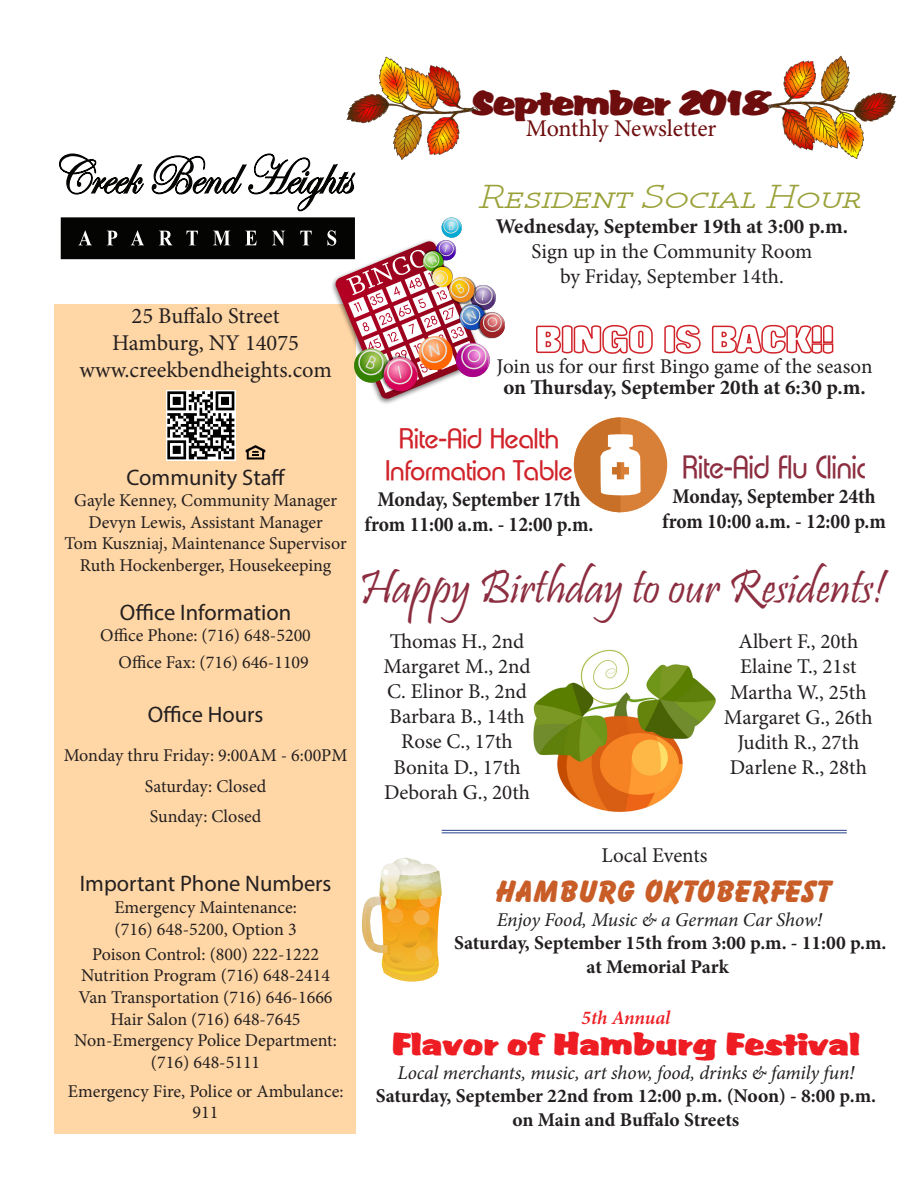
<style>
.page{position:relative;width:918px;height:1188px;background:#fff}
.page>*{position:absolute;margin:0;border:0;box-sizing:border-box;transform-origin:0 0}
.t1{font:48px "Pristina";color:#8c2e40}
.t2{font:33px "Register Serif BTNSC Oblique";color:#9aa138;scale:1.25 1}
.t3{font:33px "Accent SF";letter-spacing:-.05em;color:#6e0d0e}
.t4{font:30.75px "Xpress SF";color:#8c2e40;scale:.91 1}
.t5{font:30px "Accent SF";color:#ee1d23}
.t6{font:30px "Balloonist SF Bold";color:#c95d27}
.t7{font:27px "Xpress SF";color:#d1232a}
.t8{font:24px "Minion Pro";letter-spacing:-.005em;color:#6e0d0e}
.t9{font:22.5px "Myriad Pro";color:#231f20}
.t10{font:22.5px "Minion Pro";color:#231f20}
.t11{font:21px "Minion Pro";color:#231f20}
.t12{font:700 21px/25.2px "Minion Pro";color:#231f20;text-align:center;scale:.93 1}
.t13{font:700 21px "Minion Pro";color:#231f20}
.t14{font:700 19.5px "Minion Pro";color:#231f20}
.t15{font:italic 19.5px "Minion Pro";letter-spacing:-.005em;color:#231f20}
.t16{font:italic 600 19.5px "Minion Pro";letter-spacing:-.01em;color:#ee1d23}
.t17{font:18px/21.6px "Minion Pro";color:#231f20;text-align:center}
</style>
<div class="page">
<div style="left:54px;top:304px;width:302px;height:830px;background:#ffd6a5"></div>
<img style="left:764px;top:56px;width:132px;height:103px">
<img style="left:498px;top:649px;width:232px;height:184px">
<svg style="left:246px;top:445px;width:19px;height:14px"></svg>
<img style="left:167px;top:400px;width:69px;height:60px">
<svg style="left:536px;top:324px;width:117px;height:30px"></svg>
<svg style="left:664px;top:324px;width:37px;height:30px"></svg>
<svg style="left:711px;top:324px;width:123px;height:30px"></svg>
<div style="left:574px;top:417px;width:93px;height:95px;background:#d88038;border-radius:50%"></div>
<svg style="left:574px;top:417px;width:67px;height:95px"></svg>
<svg style="left:362px;top:858px;width:80px;height:124px"></svg>
<hr style="left:442px;top:830px;width:405px;height:1px;background:#253f8e">
<hr style="left:442px;top:833px;width:405px;height:1px;background:#253f8e">
<svg style="left:59px;top:56px;width:446px;height:344px"></svg>
<p class="t3" style="left:471px;top:80px;width:301px">September 2018</p>
<p class="t8" style="left:526px;top:112px;width:192px">Monthly Newsletter</p>
<p class="t10" style="left:132px;top:300px;width:150px">25 Buffalo Street</p>
<p class="t10" style="left:112px;top:327px;width:188px">Hamburg, NY 14075</p>
<p class="t10" style="left:79px;top:354px;width:254px">www.creekbendheights.com</p>
<p class="t9" style="left:126px;top:463px;width:161px">Community Staff</p>
<p class="t17" style="left:74px;top:490px;width:264px">Gayle Kenney, Community Manager</p>
<p class="t17" style="left:89px;top:511px;width:236px">Devyn Lewis, Assistant Manager</p>
<p class="t17" style="left:65px;top:533px;width:284px">Tom Kuszniaj, Maintenance Supervisor</p>
<p class="t17" style="left:80px;top:554px;width:253px">Ruth Hockenberger, Housekeeping</p>
<p class="t9" style="left:120px;top:598px;width:173px">Office Information</p>
<p class="t17" style="left:100px;top:625px;width:212px">Office Phone: (716) 648-5200</p>
<p class="t17" style="left:119px;top:652px;width:192px">Office Fax: (716) 646-1109</p>
<p class="t9" style="left:148px;top:701px;width:117px">Office Hours</p>
<p class="t17" style="left:64px;top:745px;width:285px">Monday thru Friday: 9:00AM - 6:00PM</p>
<p class="t17" style="left:145px;top:775px;width:123px">Saturday: Closed</p>
<p class="t17" style="left:150px;top:806px;width:113px">Sunday: Closed</p>
<p class="t9" style="left:80px;top:870px;width:253px">Important Phone Numbers</p>
<p class="t17" style="left:114px;top:896px;width:184px">Emergency Maintenance:</p>
<p class="t17" style="left:114px;top:918px;width:184px">(716) 648-5200, Option 3</p>
<p class="t17" style="left:92px;top:943px;width:228px">Poison Control: (800) 222-1222</p>
<p class="t17" style="left:81px;top:965px;width:251px">Nutrition Program (716) 648-2414</p>
<p class="t17" style="left:79px;top:986px;width:256px">Van Transportation (716) 646-1666</p>
<p class="t17" style="left:111px;top:1008px;width:192px">Hair Salon (716) 648-7645</p>
<p class="t17" style="left:74px;top:1030px;width:264px">Non-Emergency Police Department: (716) 648-5111</p>
<p class="t17" style="left:68px;top:1080px;width:277px">Emergency Fire, Police or Ambulance:<br>911</p>
<p class="t2" style="left:481px;top:178px;width:308px">Resident Social Hour</p>
<p class="t13" style="left:496px;top:211px;width:354px">Wednesday, September 19th at 3:00 p.m.</p>
<p class="t11" style="left:532px;top:237px;width:282px">Sign up in the Community Room</p>
<p class="t11" style="left:560px;top:262px;width:225px">by Friday, September 14th.</p>
<p class="t11" style="left:497px;top:353px;width:377px">Join us for our first Bingo game of the season</p>
<p class="t13" style="left:503px;top:373px;width:364px">on Thursday, September 20th at 6:30 p.m.</p>
<p class="t7" style="left:399px;top:423px;width:161px">Rite-Aid Health</p>
<p class="t7" style="left:385px;top:455px;width:189px">Information Table</p>
<p class="t12" style="left:378px;top:486px;width:220px">Monday, September 17th</p>
<p class="t12" style="left:365px;top:511px;width:248px">from 11:00 a.m. - 12:00 p.m.</p>
<p class="t4" style="left:682px;top:449px;width:203px">Rite-Aid Flu Clinic</p>
<p class="t12" style="left:662px;top:483px;width:242px">Monday, September 24th from 10:00 a.m. - 12:00 p.m</p>
<p class="t1" style="left:359px;top:561px;width:527px">Happy Birthday to our Residents!</p>
<p class="t11" style="left:390px;top:627px;width:136px">Thomas H., 2nd</p>
<p class="t11" style="left:384px;top:652px;width:149px">Margaret M., 2nd</p>
<p class="t11" style="left:387px;top:677px;width:141px">C. Elinor B., 2nd</p>
<p class="t11" style="left:389px;top:702px;width:137px">Barbara B., 14th</p>
<p class="t11" style="left:401px;top:728px;width:113px">Rose C., 17th</p>
<p class="t11" style="left:393px;top:753px;width:129px">Bonita D., 17th</p>
<p class="t11" style="left:384px;top:778px;width:148px">Deborah G., 20th</p>
<p class="t11" style="left:738px;top:628px;width:121px">Albert F., 20th</p>
<p class="t11" style="left:740px;top:653px;width:118px">Elaine T., 21st</p>
<p class="t11" style="left:730px;top:678px;width:138px">Martha W., 25th</p>
<p class="t11" style="left:724px;top:703px;width:150px">Margaret G., 26th</p>
<p class="t11" style="left:737px;top:728px;width:123px">Judith R., 27th</p>
<p class="t11" style="left:730px;top:754px;width:139px">Darlene R., 28th</p>
<p class="t11" style="left:602px;top:841px;width:107px">Local Events</p>
<p class="t6" style="left:493px;top:873px;width:336px">HAMBURG OKTOBERFEST</p>
<p class="t15" style="left:497px;top:906px;width:327px">Enjoy Food, Music &amp; a German Car Show!</p>
<p class="t14" style="left:454px;top:929px;width:434px">Saturday, September 15th from 3:00 p.m. - 11:00 p.m.</p>
<p class="t14" style="left:587px;top:953px;width:144px">at Memorial Park</p>
<p class="t16" style="left:582px;top:1004px;width:90px">5th Annual</p>
<p class="t5" style="left:392px;top:1023px;width:470px">Flavor of Hamburg Festival</p>
<p class="t15" style="left:397px;top:1059px;width:459px">Local merchants, music, art show, food, drinks &amp; family fun!</p>
<p class="t14" style="left:376px;top:1082px;width:502px">Saturday, September 22nd from 12:00 p.m. (Noon) - 8:00 p.m.</p>
<p class="t14" style="left:512px;top:1106px;width:228px">on Main and Buffalo Streets</p>
</div>
